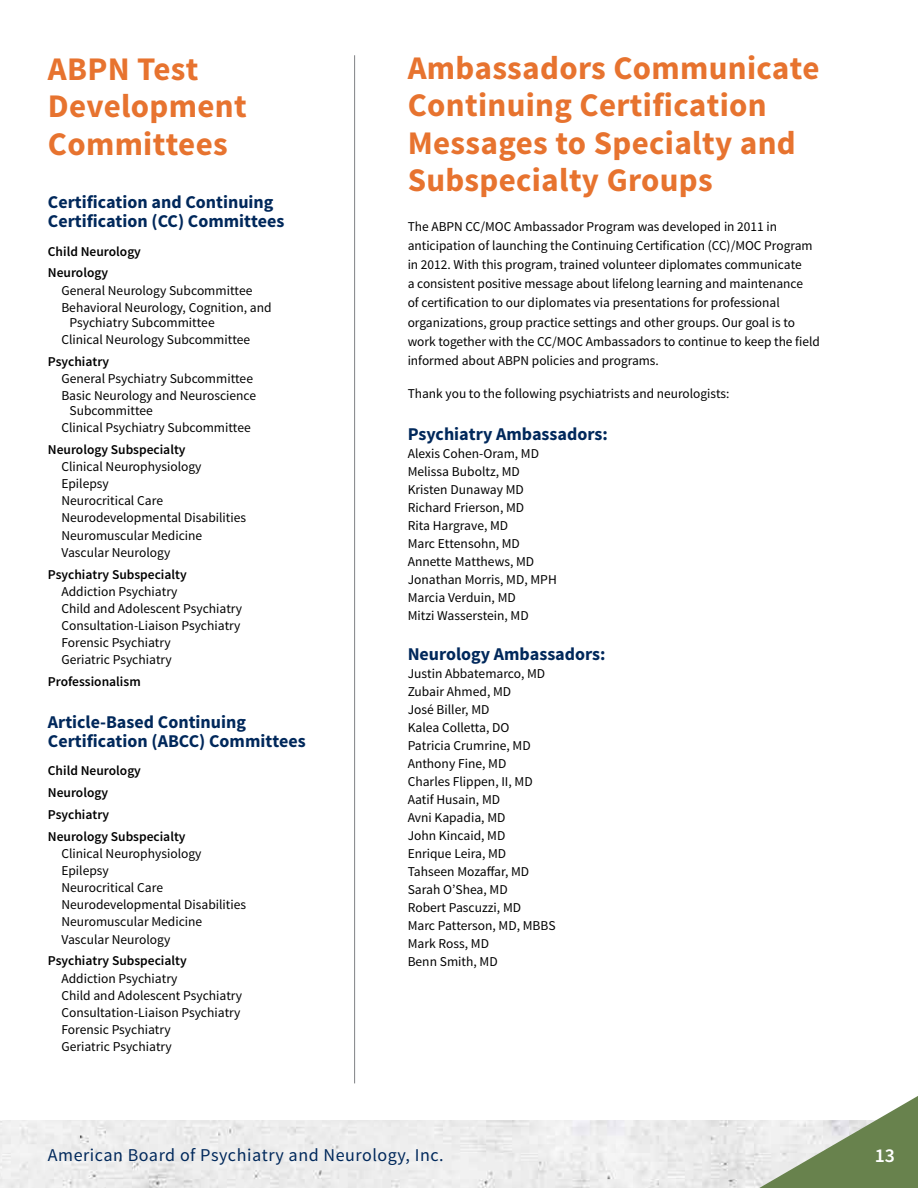
<style>
.page{position:relative;width:918px;height:1188px;background:#fff}
.page>*{position:absolute;margin:0;border:0;box-sizing:border-box;transform-origin:0 0}
.t1{font:700 33px/37.5px "Source Sans Pro";letter-spacing:.01em;color:#e7732f}
.t2{font:600 19.65px "Source Sans Pro";color:#fff}
.t3{font:700 18px/19.2px "Source Sans Pro";color:#00285b}
.t4{font:18px "Source Sans Pro";letter-spacing:.03em;color:#00285b}
.t5{font:13.5px/18px "Source Sans Pro";color:#000}
.t6{font:600 13.5px/21.8px "Source Sans Pro";color:#000}
</style>
<div class="page">
<div style="left:0;top:1120px;width:715px;height:68px;background:#ededed"></div>
<svg style="left:715px;top:1096px;width:203px;height:92px"></svg>
<hr style="left:354px;top:55px;width:1px;height:1028px;background:#808285">
<h1 class="t1" style="left:48px;top:52px;width:200px">ABPN Test<br>Development<br>Committees</h1>
<h3 class="t3" style="left:48px;top:193px;width:238px">Certification and Continuing<br>Certification (CC) Committees</h3>
<p class="t6" style="left:48px;top:241px;width:95px">Child Neurology<br>Neurology</p>
<p class="t5" style="left:61px;top:282px;width:212px;line-height:17.1px">General Neurology Subcommittee<br>Behavioral Neurology, Cognition, and</p>
<p class="t5" style="left:61px;top:314px;width:190px;line-height:17.1px;text-indent:8px">Psychiatry Subcommittee<br>Clinical Neurology Subcommittee</p>
<p class="t6" style="left:48px;top:351px;width:63px">Psychiatry</p>
<p class="t5" style="left:61px;top:370px;width:196px;line-height:17.1px">General Psychiatry Subcommittee<br>Basic Neurology and Neuroscience</p>
<p class="t5" style="left:61px;top:402px;width:191px;line-height:17.1px;text-indent:8px">Subcommittee<br>Clinical Psychiatry Subcommittee</p>
<p class="t6" style="left:48px;top:439px;width:139px">Neurology Subspecialty</p>
<p class="t5" style="left:61px;top:458px;width:186px;line-height:17.1px">Clinical Neurophysiology<br>Epilepsy<br>Neurocritical Care<br>Neurodevelopmental Disabilities<br>Neuromuscular Medicine<br>Vascular Neurology</p>
<p class="t6" style="left:48px;top:564px;width:140px">Psychiatry Subspecialty</p>
<p class="t5" style="left:61px;top:583px;width:182px;line-height:17.1px">Addiction Psychiatry<br>Child and Adolescent Psychiatry<br>Consultation-Liaison Psychiatry<br>Forensic Psychiatry<br>Geriatric Psychiatry</p>
<p class="t6" style="left:48px;top:671px;width:94px">Professionalism</p>
<h3 class="t3" style="left:48px;top:713px;width:259px">Article-Based Continuing<br>Certification (ABCC) Committees</h3>
<p class="t6" style="left:48px;top:760px;width:139px">Child Neurology<br>Neurology<br>Psychiatry<br>Neurology Subspecialty</p>
<p class="t5" style="left:61px;top:845px;width:186px;line-height:17.1px">Clinical Neurophysiology<br>Epilepsy<br>Neurocritical Care<br>Neurodevelopmental Disabilities<br>Neuromuscular Medicine<br>Vascular Neurology</p>
<p class="t6" style="left:48px;top:950px;width:140px">Psychiatry Subspecialty</p>
<p class="t5" style="left:61px;top:970px;width:182px;line-height:17.1px">Addiction Psychiatry<br>Child and Adolescent Psychiatry<br>Consultation-Liaison Psychiatry<br>Forensic Psychiatry<br>Geriatric Psychiatry</p>
<h1 class="t1" style="left:408px;top:50px;width:413px">Ambassadors Communicate<br>Continuing Certification<br>Messages to Specialty and<br>Subspecialty Groups</h1>
<p class="t5" style="left:408px;top:217px;width:414px;line-height:19.2px">The ABPN CC/MOC Ambassador Program was developed in 2011 in anticipation of launching the Continuing Certification (CC)/MOC Program in 2012. With this program, trained volunteer diplomates communicate<br>a consistent positive message about lifelong learning and maintenance<br>of certification to our diplomates via presentations for professional organizations, group practice settings and other groups. Our goal is to work together with the CC/MOC Ambassadors to continue to keep the field informed about ABPN policies and programs.</p>
<p class="t5" style="left:408px;top:385px;width:323px">Thank you to the following psychiatrists and neurologists:</p>
<h3 class="t3" style="left:408px;top:425px;width:202px">Psychiatry Ambassadors:</h3>
<p class="t5" style="left:408px;top:444px;width:151px">Alexis Cohen-Oram, MD<br>Melissa Buboltz, MD<br>Kristen Dunaway MD<br>Richard Frierson, MD<br>Rita Hargrave, MD<br>Marc Ettensohn, MD<br>Annette Matthews, MD<br>Jonathan Morris, MD, MPH<br>Marcia Verduin, MD<br>Mitzi Wasserstein, MD</p>
<h3 class="t3" style="left:408px;top:646px;width:199px">Neurology Ambassadors:</h3>
<p class="t5" style="left:408px;top:665px;width:149px">Justin Abbatemarco, MD<br>Zubair Ahmed, MD<br>José Biller, MD<br>Kalea Colletta, DO<br>Patricia Crumrine, MD<br>Anthony Fine, MD<br>Charles Flippen, II, MD<br>Aatif Husain, MD<br>Avni Kapadia, MD<br>John Kincaid, MD<br>Enrique Leira, MD<br>Tahseen Mozaffar, MD<br>Sarah O’Shea, MD<br>Robert Pascuzzi, MD<br>Marc Patterson, MD, MBBS<br>Mark Ross, MD<br>Benn Smith, MD</p>
<h3 class="t4" style="left:48px;top:1144px;width:397px">American Board of Psychiatry and Neurology, Inc.</h3>
<h2 class="t2" style="left:875px;top:1143px;width:22px">13</h2>
</div>
